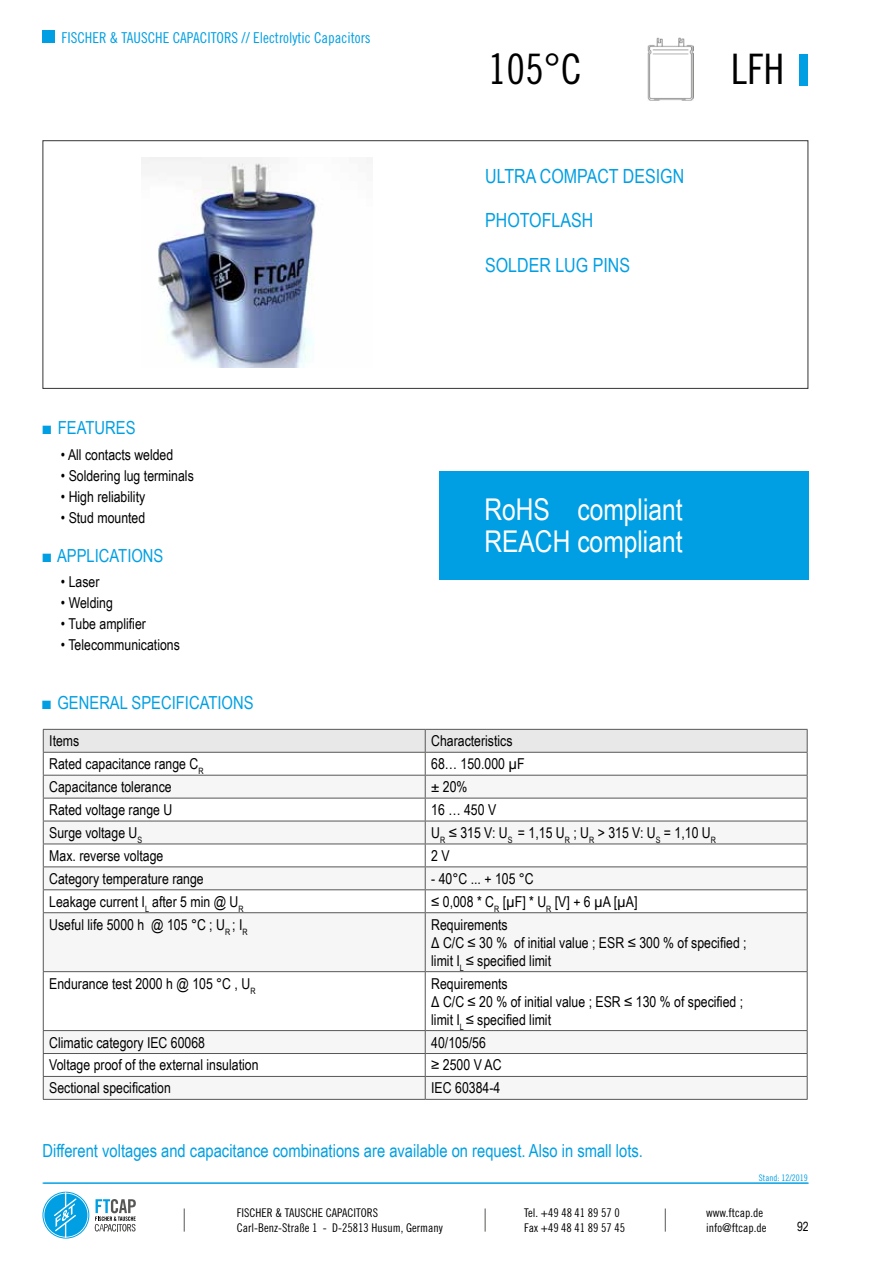
<style>
.page{position:relative;width:893px;height:1263px;background:#fff}
.page>*{position:absolute;margin:0;border:0;box-sizing:border-box;transform-origin:0 0}
.t1{font:42px "Trade Gothic LT Std Cn 18";color:#000}
.t2{font:30px/31.2px "Arial Narrow";color:#fff}
.t3{font:19.5px "Arial Narrow";color:#009fe3}
.t4{font:18px "Arial Narrow";color:#009fe3}
.t5{font:15px/18px "Arial Narrow";color:#000}
.t6{font:15px "Trade Gothic LT Std Cn 18";color:#009fe3}
.t7{font:12.75px "Arial Narrow";color:#000}
.t8{font:12px/14.4px "Trade Gothic LT Std Cn 18";color:#000}
.t9{font:9px "Trade Gothic LT Std Cn 18";color:#009fe3}
</style>
<div class="page">
<div style="left:799px;top:55px;width:9px;height:31px;background:#009fe3"></div>
<div style="left:43px;top:31px;width:12px;height:12px;background:#009fe3"></div>
<hr style="left:43px;top:1183px;width:766px;height:1px;background:#009fe3">
<div style="left:44px;top:1193px;width:43px;height:44px;background:#009fe3;border-radius:50%"></div>
<div style="left:43px;top:1192px;width:46px;height:46px;border:1px solid #009fe3;border-radius:50%"></div>
<svg style="left:54px;top:1192px;width:23px;height:46px"></svg>
<svg style="left:95px;top:1199px;width:41px;height:32px"></svg>
<svg style="left:665px;top:1208px;width:1px;height:23px"></svg>
<svg style="left:485px;top:1208px;width:1px;height:23px"></svg>
<svg style="left:184px;top:1208px;width:1px;height:23px"></svg>
<img style="left:648px;top:37px;width:46px;height:64px">
<div style="left:439px;top:471px;width:369px;height:108px;background:#009fe3"></div>
<svg style="left:44px;top:913px;width:763px;height:186px;fill:#f6f6f6"></svg>
<svg style="left:43px;top:729px;width:765px;height:183px"></svg>
<hr style="left:43px;top:912px;width:382px;height:1px;background:#575756">
<hr style="left:43px;top:913px;width:1px;height:58px;background:#575756">
<hr style="left:425px;top:912px;width:382px;height:1px;background:#575756">
<hr style="left:425px;top:913px;width:1px;height:58px;background:#575756">
<hr style="left:807px;top:913px;width:1px;height:58px;background:#575756">
<hr style="left:43px;top:971px;width:382px;height:1px;background:#575756">
<hr style="left:43px;top:972px;width:1px;height:58px;background:#575756">
<hr style="left:425px;top:971px;width:382px;height:1px;background:#575756">
<hr style="left:425px;top:972px;width:1px;height:58px;background:#575756">
<hr style="left:807px;top:972px;width:1px;height:58px;background:#575756">
<hr style="left:43px;top:1030px;width:382px;height:1px;background:#575756">
<hr style="left:425px;top:1030px;width:382px;height:1px;background:#575756">
<hr style="left:43px;top:1053px;width:382px;height:1px;background:#575756">
<hr style="left:425px;top:1053px;width:382px;height:1px;background:#575756">
<hr style="left:43px;top:1076px;width:382px;height:1px;background:#575756">
<svg style="left:43px;top:1031px;width:1px;height:68px"></svg>
<hr style="left:425px;top:1076px;width:382px;height:1px;background:#575756">
<svg style="left:425px;top:1031px;width:1px;height:68px"></svg>
<svg style="left:807px;top:1031px;width:1px;height:68px"></svg>
<hr style="left:43px;top:1099px;width:382px;height:1px;background:#575756">
<hr style="left:425px;top:1099px;width:382px;height:1px;background:#575756">
<img style="left:141px;top:157px;width:176px;height:210px">
<p class="t6" style="left:62px;top:29px;width:311px">FISCHER &amp; TAUSCHE CAPACITORS // Electrolytic Capacitors</p>
<p class="t4" style="left:43px;top:415px;width:94px">■ FEATURES</p>
<p class="t5" style="left:61px;top:445px;width:114px">• All contacts welded</p>
<p class="t5" style="left:61px;top:466px;width:134px">• Soldering lug terminals</p>
<p class="t5" style="left:61px;top:487px;width:86px">• High reliability</p>
<p class="t5" style="left:61px;top:508px;width:86px">• Stud mounted</p>
<p class="t4" style="left:43px;top:542px;width:122px">■ APPLICATIONS</p>
<p class="t5" style="left:61px;top:572px;width:40px">• Laser</p>
<p class="t5" style="left:61px;top:593px;width:53px">• Welding</p>
<p class="t5" style="left:61px;top:614px;width:87px">• Tube amplifier</p>
<p class="t5" style="left:61px;top:635px;width:120px">• Telecommunications</p>
<p class="t4" style="left:43px;top:689px;width:213px">■ GENERAL SPECIFICATIONS</p>
<h1 class="t1" style="left:488px;top:44px;width:95px">105°C</h1>
<h1 class="t1" style="left:731px;top:44px;width:55px">LFH</h1>
<h3 class="t3" style="left:485px;top:162px;width:201px">ULTRA COMPACT DESIGN</h3>
<h3 class="t3" style="left:485px;top:206px;width:110px">PHOTOFLASH</h3>
<h3 class="t3" style="left:485px;top:251px;width:146px">SOLDER LUG PINS</h3>
<h2 class="t2" style="left:484px;top:493px;width:200px">RoHS compliant<br>REACH compliant</h2>
<p class="t5" style="left:49px;top:731px;width:32px">Items</p>
<p class="t5" style="left:431px;top:731px;width:83px">Characteristics</p>
<p class="t5" style="left:49px;top:754px;width:156px">Rated capacitance range C<sub>R</sub></p>
<p class="t5" style="left:431px;top:754px;width:95px">68… 150.000 µF</p>
<p class="t5" style="left:49px;top:777px;width:124px">Capacitance tolerance</p>
<p class="t5" style="left:431px;top:777px;width:38px">± 20%</p>
<p class="t5" style="left:49px;top:800px;width:125px">Rated voltage range U</p>
<p class="t5" style="left:431px;top:800px;width:66px">16 … 450 V</p>
<p class="t5" style="left:49px;top:823px;width:94px">Surge voltage U<sub>S</sub></p>
<p class="t5" style="left:431px;top:823px;width:286px">U<sub>R</sub> ≤ 315 V: U<sub>S</sub> = 1,15 U<sub>R</sub> ; U<sub>R</sub> &gt; 315 V: U<sub>S</sub> = 1,10 U<sub>R</sub></p>
<p class="t5" style="left:49px;top:846px;width:116px">Max. reverse voltage</p>
<p class="t5" style="left:431px;top:846px;width:20px">2 V</p>
<p class="t5" style="left:49px;top:869px;width:156px">Category temperature range</p>
<p class="t5" style="left:431px;top:869px;width:104px">- 40°C ... + 105 °C</p>
<p class="t5" style="left:49px;top:892px;width:196px">Leakage current I<sub>L</sub> after 5 min @ U<sub>R</sub></p>
<p class="t5" style="left:431px;top:892px;width:208px">≤ 0,008 * C<sub>R</sub> [µF] * U<sub>R</sub> [V] + 6 µA [µA]</p>
<p class="t5" style="left:49px;top:915px;width:200px">Useful life 5000 h @ 105 °C ; U<sub>R</sub> ; I<sub>R</sub></p>
<p class="t5" style="left:431px;top:915px;width:317px">Requirements<br>Δ C/C ≤ 30 % of initial value ; ESR ≤ 300 % of specified ; limit I<sub>L</sub> ≤ specified limit</p>
<p class="t5" style="left:49px;top:974px;width:208px">Endurance test 2000 h @ 105 °C , U<sub>R</sub></p>
<p class="t5" style="left:431px;top:974px;width:314px">Requirements<br>Δ C/C ≤ 20 % of initial value ; ESR ≤ 130 % of specified ; limit I<sub>L</sub> ≤ specified limit</p>
<p class="t5" style="left:49px;top:1033px;width:157px">Climatic category IEC 60068</p>
<p class="t5" style="left:431px;top:1033px;width:56px">40/105/56</p>
<p class="t5" style="left:49px;top:1055px;width:211px">Voltage proof of the external insulation</p>
<p class="t5" style="left:431px;top:1055px;width:72px">≥ 2500 V AC</p>
<p class="t5" style="left:49px;top:1078px;width:123px">Sectional specification</p>
<p class="t5" style="left:431px;top:1078px;width:71px">IEC 60384-4</p>
<p class="t4" style="left:43px;top:1137px;width:602px">Different voltages and capacitance combinations are available on request. Also in small lots.</p>
<p class="t9" style="left:759px;top:1173px;width:50px">Stand: 12/2019</p>
<p class="t8" style="left:237px;top:1205px;width:207px">FISCHER &amp; TAUSCHE CAPACITORS<br>Carl-Benz-Straße 1 - D-25813 Husum, Germany</p>
<p class="t8" style="left:524px;top:1205px;width:103px">Tel. +49 48 41 89 57 0<br>Fax +49 48 41 89 57 45</p>
<p class="t8" style="left:706px;top:1205px;width:62px">www.ftcap.de info@ftcap.de</p>
<p class="t7" style="left:797px;top:1217px;width:13px">92</p>
</div>
